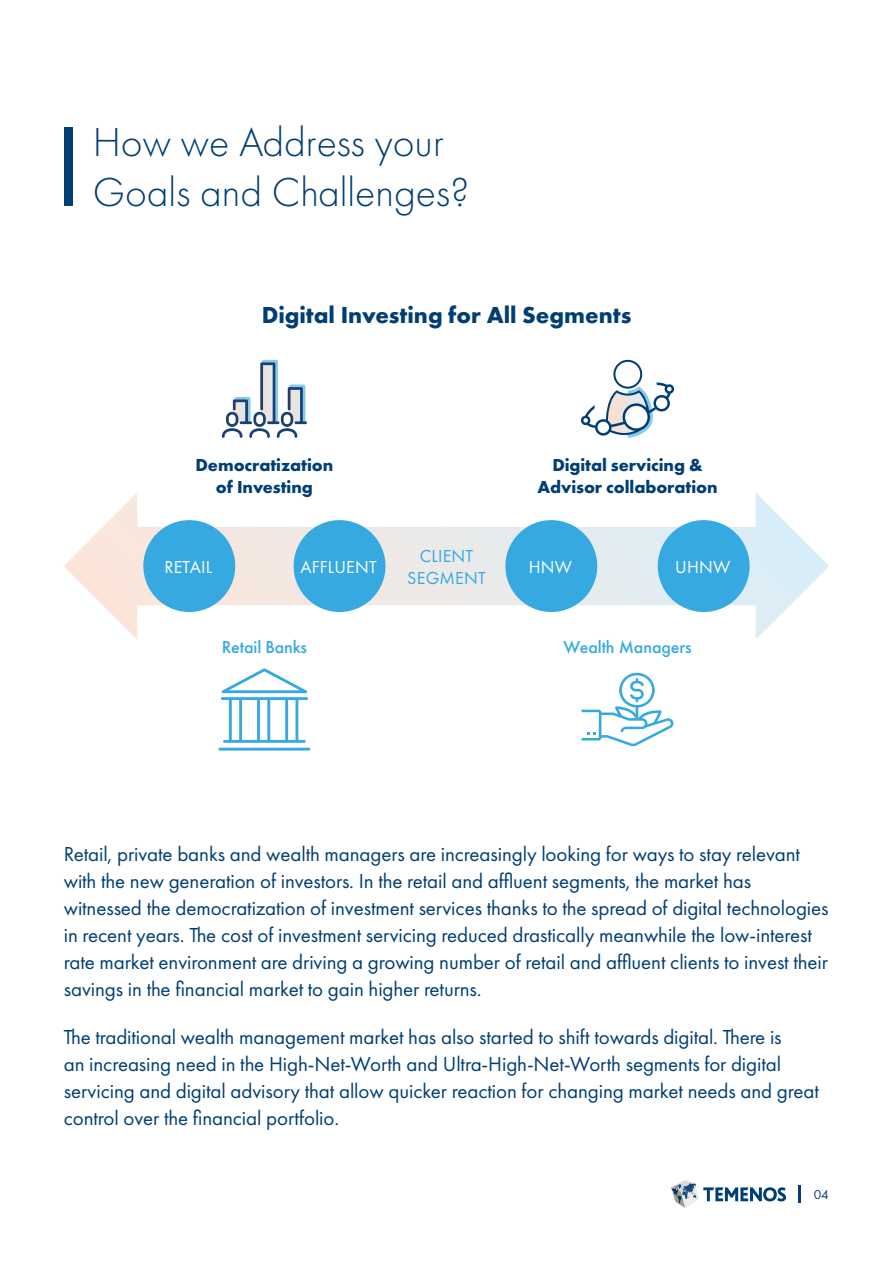
<style>
.page{position:relative;width:893px;height:1263px;background:#fff}
.page>*{position:absolute;margin:0;border:0;box-sizing:border-box;transform-origin:0 0}
.t1{font:300 42px/49.5px "Futura PT";color:#003e75}
.t2{font:700 24px "Futura PT";color:#003e75}
.t3{font:21px/27px "Futura PT";letter-spacing:-.005em;color:#003e75}
.t4{font:700 18px/21.6px "Futura PT";letter-spacing:-.005em;color:#003e75;text-align:center}
.t5{font:500 18px "Futura PT";letter-spacing:-.005em;color:#36a9e1}
.t6{font:18px "Futura PT";letter-spacing:.01em;color:#fff}
.t7{font:18px/21.6px "Futura PT";letter-spacing:.01em;color:#36a9e1;text-align:center}
.t8{font:13.5px "Futura PT";color:#003e75}
</style>
<div class="page">
<svg style="left:671px;top:1180px;width:115px;height:28px"></svg>
<svg style="left:799px;top:1185px;width:2px;height:18px"></svg>
<div style="left:64px;top:127px;width:8px;height:79px;background:#003e75"></div>
<svg style="left:581px;top:360px;width:93px;height:78px"></svg>
<svg style="left:64px;top:493px;width:765px;height:146px"></svg>
<div style="left:143px;top:520px;width:92px;height:92px;background:#36a9e1;border-radius:50%"></div>
<div style="left:294px;top:520px;width:91px;height:92px;background:#36a9e1;border-radius:50%"></div>
<div style="left:505px;top:520px;width:92px;height:92px;background:#36a9e1;border-radius:50%"></div>
<div style="left:658px;top:520px;width:92px;height:92px;background:#36a9e1;border-radius:50%"></div>
<hr style="left:218px;top:748px;width:92px;height:2px;background:#36a9e1">
<svg style="left:221px;top:668px;width:87px;height:75px"></svg>
<svg style="left:582px;top:673px;width:91px;height:73px"></svg>
<svg style="left:222px;top:360px;width:85px;height:78px"></svg>
<h1 class="t1" style="left:93px;top:118px;width:379px">How we Address your<br>Goals and Challenges?</h1>
<p class="t2" style="left:262px;top:299px;width:371px">Digital Investing for All Segments</p>
<p class="t4" style="left:196px;top:454px;width:139px">Democratization of Investing</p>
<p class="t4" style="left:537px;top:454px;width:182px">Digital servicing &amp;<br>Advisor collaboration</p>
<p class="t7" style="left:407px;top:545px;width:80px">CLIENT<br>SEGMENT</p>
<p class="t6" style="left:165px;top:556px;width:49px">RETAIL</p>
<p class="t6" style="left:300px;top:556px;width:78px">AFFLUENT</p>
<p class="t6" style="left:529px;top:556px;width:45px">HNW</p>
<p class="t6" style="left:675px;top:556px;width:57px">UHNW</p>
<p class="t5" style="left:222px;top:636px;width:87px">Retail Banks</p>
<p class="t5" style="left:563px;top:636px;width:130px">Wealth Managers</p>
<p class="t3" style="left:64px;top:840px;width:766px">Retail, private banks and wealth managers are increasingly looking for ways to stay relevant with the new generation of investors. In the retail and affluent segments, the market has witnessed the democratization of investment services thanks to the spread of digital technologies in recent years. The cost of investment servicing reduced drastically meanwhile the low-interest rate market environment are driving a growing number of retail and affluent clients to invest their savings in the financial market to gain higher returns.</p>
<p class="t3" style="left:64px;top:1024px;width:757px">The traditional wealth management market has also started to shift towards digital. There is<br>an increasing need in the High-Net-Worth and Ultra-High-Net-Worth segments for digital servicing and digital advisory that allow quicker reaction for changing market needs and great control over the financial portfolio.</p>
<p class="t8" style="left:814px;top:1186px;width:16px">04</p>
</div>
